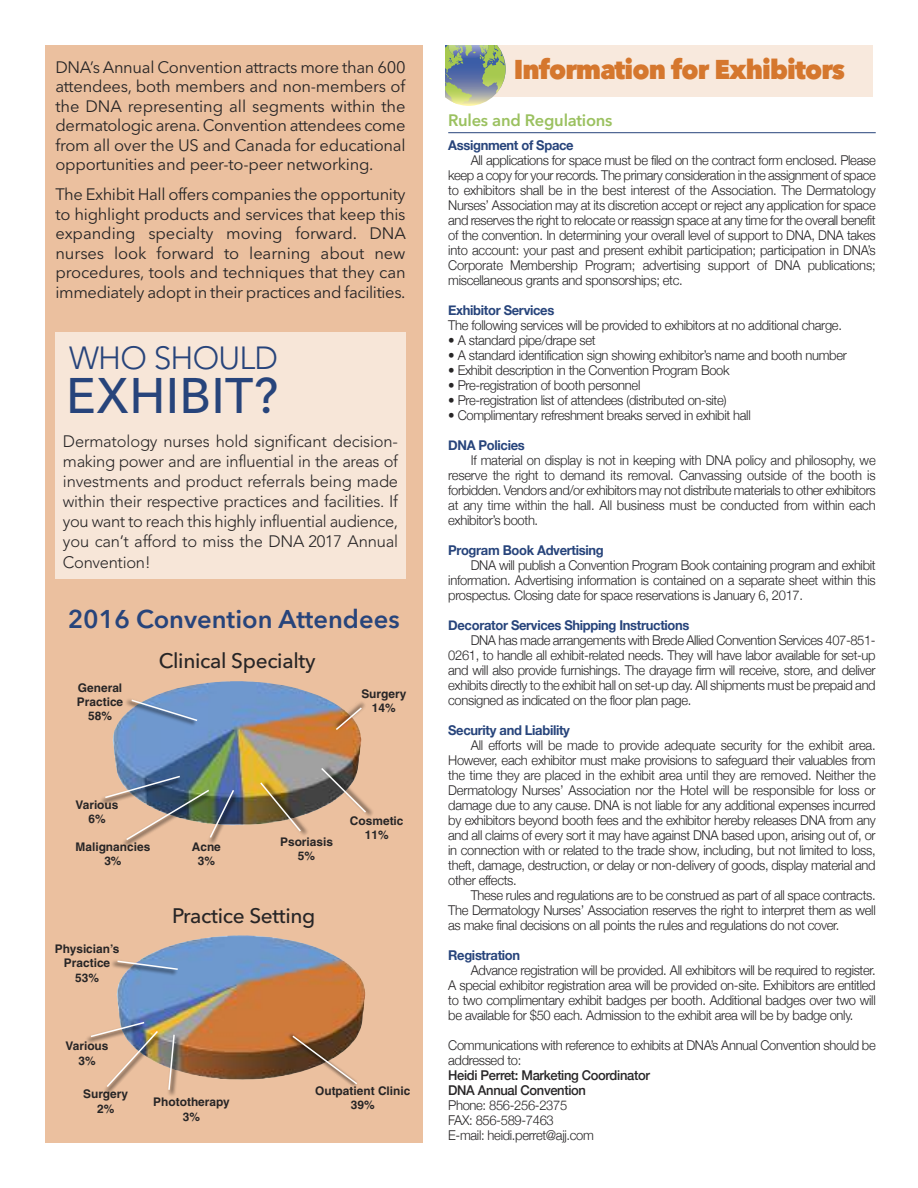
<style>
.page{position:relative;width:918px;height:1188px;background:#fff}
.page>*{position:absolute;margin:0;border:0;box-sizing:border-box;transform-origin:0 0}
.t1{font:500 49.5px "Avenir Next";letter-spacing:.005em;color:#27447b}
.t2{font:300 31.8px "Avenir";letter-spacing:-.025em;color:#27447b}
.t3{font:800 27px "Avenir Next";letter-spacing:-.035em;color:#d5772e;scale:.96 1}
.t4{font:600 25.5px "Avenir Next";color:#27447b}
.t5{font:500 20.85px "Avenir Next";letter-spacing:-.015em;color:#272526}
.t6{font:16.5px/19.5px "Avenir Next";letter-spacing:-.02em;color:#272526;text-align:justify}
.t7{font:300 16.5px/20.1px "Avenir";letter-spacing:-.01em;color:#272526;text-align:justify}
.t8{font:600 16.5px "Avenir Next";letter-spacing:-.015em;color:#9bc160}
.t9{font:300 13.5px/15px "Helvetica Neue";letter-spacing:-.025em;color:#272526;text-align:justify;scale:.96 1}
.t10{font:700 13.5px "Helvetica Neue";letter-spacing:-.025em;color:#27447b;scale:.96 1}
.t11{font:500 13.5px/15px "Helvetica Neue";letter-spacing:-.025em;color:#272526;scale:.96 1}
.t12{font:700 11.85px/14.2px "Helvetica";color:#272526;text-align:center}
</style>
<div class="page">
<div style="left:45px;top:45px;width:377px;height:1098px;background:#ebc09f"></div>
<img style="left:112px;top:681px;width:250px;height:145px">
<img style="left:116px;top:935px;width:249px;height:145px">
<img style="left:123px;top:691px;width:83px;height:39px">
<svg style="left:130px;top:698px;width:69px;height:24px;background:#7798c3"></svg>
<img style="left:112px;top:953px;width:74px;height:25px">
<svg style="left:116px;top:960px;width:63px;height:11px"></svg>
<img style="left:282px;top:1026px;width:83px;height:61px">
<svg style="left:291px;top:1034px;width:68px;height:52px"></svg>
<img style="left:87px;top:1014px;width:66px;height:29px">
<img style="left:105px;top:1021px;width:63px;height:73px">
<img style="left:89px;top:1021px;width:71px;height:68px">
<img style="left:161px;top:1027px;width:21px;height:69px">
<svg style="left:167px;top:1033px;width:9px;height:58px"></svg>
<img style="left:101px;top:767px;width:88px;height:38px">
<img style="left:123px;top:842px;width:12px;height:5px">
<img style="left:209px;top:781px;width:34px;height:63px">
<img style="left:104px;top:775px;width:131px;height:67px">
<img style="left:250px;top:773px;width:61px;height:62px">
<svg style="left:259px;top:781px;width:43px;height:52px"></svg>
<img style="left:311px;top:758px;width:62px;height:65px">
<svg style="left:320px;top:766px;width:48px;height:48px"></svg>
<img style="left:326px;top:698px;width:39px;height:42px">
<svg style="left:334px;top:706px;width:29px;height:26px"></svg>
<div style="left:55px;top:332px;width:351px;height:247px;background:#f7e6d8"></div>
<div style="left:446px;top:45px;width:427px;height:52px;background:#f8e9dd"></div>
<svg style="left:446px;top:45px;width:60px;height:61px;background:#99ab95"></svg>
<hr style="left:448px;top:132px;width:428px;height:1px;background:#27447b">
<p class="t6" style="left:55px;top:56px;width:352px">DNA’s Annual Convention attracts more than 600 attendees, both members and non-members of the DNA representing all segments within the dermatologic arena. Convention attendees come from all over the US and Canada for educational opportunities and peer-to-peer networking.</p>
<p class="t6" style="left:55px;top:184px;width:352px">The Exhibit Hall offers companies the opportunity to highlight products and services that keep this expanding specialty moving forward. DNA nurses look forward to learning about new procedures, tools and techniques that they can immediately adopt in their practices and facilities.</p>
<h2 class="t2" style="left:69px;top:339px;width:211px">WHO SHOULD</h2>
<h1 class="t1" style="left:66px;top:354px;width:214px">EXHIBIT?</h1>
<p class="t7" style="left:63px;top:431px;width:337px">Dermatology nurses hold significant decision&shy;making power and are influential in the areas of investments and product referrals being made within their respective practices and facilities. If you want to reach this highly influential audience, you can’t afford to miss the DNA 2017 Annual Convention!</p>
<h3 class="t4" style="left:68px;top:598px;width:334px">2016 Convention Attendees</h3>
<p class="t12" style="left:77px;top:681px;width:48px">General<br>Practice<br>58%</p>
<h3 class="t5" style="left:159px;top:643px;width:158px">Clinical Specialty</h3>
<p class="t12" style="left:361px;top:688px;width:47px">Surgery<br>14%</p>
<p class="t12" style="left:76px;top:799px;width:44px">Various<br>6%</p>
<p class="t12" style="left:76px;top:841px;width:76px">Malignancies<br>3%</p>
<p class="t12" style="left:55px;top:943px;width:66px">Physician’s<br>Practice<br>53%</p>
<p class="t12" style="left:192px;top:841px;width:31px">Acne<br>3%</p>
<p class="t12" style="left:280px;top:836px;width:54px">Psoriasis<br>5%</p>
<h3 class="t5" style="left:172px;top:898px;width:145px">Practice Setting</h3>
<p class="t12" style="left:350px;top:815px;width:55px">Cosmetic<br>11%</p>
<p class="t12" style="left:66px;top:1040px;width:44px">Various<br>3%</p>
<p class="t12" style="left:83px;top:1088px;width:47px">Surgery<br>2%</p>
<p class="t12" style="left:153px;top:1096px;width:78px">Phototherapy<br>3%</p>
<p class="t12" style="left:315px;top:1085px;width:97px">Outpatient Clinic<br>39%</p>
<h3 class="t3" style="left:514px;top:53px;width:347px">Information for Exhibitors</h3>
<p class="t8" style="left:448px;top:106px;width:166px">Rules and Regulations</p>
<p class="t10" style="left:448px;top:137px;width:132px">Assignment of Space</p>
<p class="t9" style="left:448px;top:153px;width:447px;text-indent:23px">All applications for space must be filed on the contract form enclosed. Please keep a copy for your records. The primary consideration in the assignment of space to exhibitors shall be in the best interest of the Association. The Dermatology Nurses’ Association may at its discretion accept or reject any application for space and reserves the right to relocate or reassign space at any time for the overall benefit of the convention. In determining your overall level of support to DNA, DNA takes into account: your past and present exhibit participation; participation in DNA’s Corporate Membership Program; advertising support of DNA publications; miscellaneous grants and sponsorships; etc.</p>
<p class="t10" style="left:448px;top:302px;width:112px">Exhibitor Services</p>
<p class="t9" style="left:448px;top:318px;width:412px">The following services will be provided to exhibitors at no additional charge.</p>
<p class="t9" style="left:448px;top:333px;width:155px">• A standard pipe/drape set</p>
<p class="t9" style="left:448px;top:348px;width:417px">• A standard identification sign showing exhibitor’s name and booth number</p>
<p class="t9" style="left:448px;top:363px;width:295px">• Exhibit description in the Convention Program Book</p>
<p class="t9" style="left:448px;top:378px;width:202px">• Pre-registration of booth personnel</p>
<p class="t9" style="left:448px;top:393px;width:292px">• Pre-registration list of attendees (distributed on-site)</p>
<p class="t9" style="left:448px;top:408px;width:317px">• Complimentary refreshment breaks served in exhibit hall</p>
<p class="t10" style="left:448px;top:437px;width:81px">DNA Policies</p>
<p class="t9" style="left:448px;top:453px;width:447px;text-indent:23px">If material on display is not in keeping with DNA policy and philosophy, we reserve the right to demand its removal. Canvassing outside of the booth is forbidden. Vendors and/or exhibitors may not distribute materials to other exhibitors at any time within the hall. All business must be conducted from within each exhibitor’s booth.</p>
<p class="t10" style="left:448px;top:542px;width:163px">Program Book Advertising</p>
<p class="t9" style="left:448px;top:558px;width:447px;text-indent:22px">DNA will publish a Convention Program Book containing program and exhibit information. Advertising information is contained on a separate sheet within this prospectus. Closing date for space reservations is January 6, 2017.</p>
<p class="t10" style="left:448px;top:617px;width:253px">Decorator Services Shipping Instructions</p>
<p class="t9" style="left:448px;top:633px;width:447px;text-indent:23px">DNA has made arrangements with Brede Allied Convention Services 407-851- 0261, to handle all exhibit-related needs. They will have labor available for set-up and will also provide furnishings. The drayage firm will receive, store, and deliver exhibits directly to the exhibit hall on set-up day. All shipments must be prepaid and consigned as indicated on the floor plan page.</p>
<p class="t10" style="left:448px;top:722px;width:128px">Security and Liability</p>
<p class="t9" style="left:448px;top:738px;width:447px;text-indent:23px">All efforts will be made to provide adequate security for the exhibit area.<br>However, each exhibitor must make provisions to safeguard their valuables from the time they are placed in the exhibit area until they are removed. Neither the Dermatology Nurses’ Association nor the Hotel will be responsible for loss or damage due to any cause. DNA is not liable for any additional expenses incurred by exhibitors beyond booth fees and the exhibitor hereby releases DNA from any and all claims of every sort it may have against DNA based upon, arising out of, or in connection with or related to the trade show, including, but not limited to loss, theft, damage, destruction, or delay or non-delivery of goods, display material and other effects.</p>
<p class="t9" style="left:448px;top:888px;width:447px;text-indent:23px">These rules and regulations are to be construed as part of all space contracts.<br>The Dermatology Nurses’ Association reserves the right to interpret them as well as make final decisions on all points the rules and regulations do not cover.</p>
<p class="t10" style="left:448px;top:947px;width:77px">Registration</p>
<p class="t9" style="left:448px;top:963px;width:447px;text-indent:22px">Advance registration will be provided. All exhibitors will be required to register.<br>A special exhibitor registration area will be provided on-site. Exhibitors are entitled to two complimentary exhibit badges per booth. Additional badges over two will be available for $50 each. Admission to the exhibit area will be by badge only.</p>
<p class="t9" style="left:448px;top:1038px;width:447px">Communications with reference to exhibits at DNA’s Annual Convention should be addressed to:</p>
<p class="t11" style="left:448px;top:1068px;width:212px">Heidi Perret: Marketing Coordinator<br>DNA Annual Convention</p>
<p class="t9" style="left:448px;top:1098px;width:153px;text-align:left">Phone: 856-256-2375<br>FAX: 856-589-7463<br>E-mail: heidi.perret@ajj.com</p>
</div>
